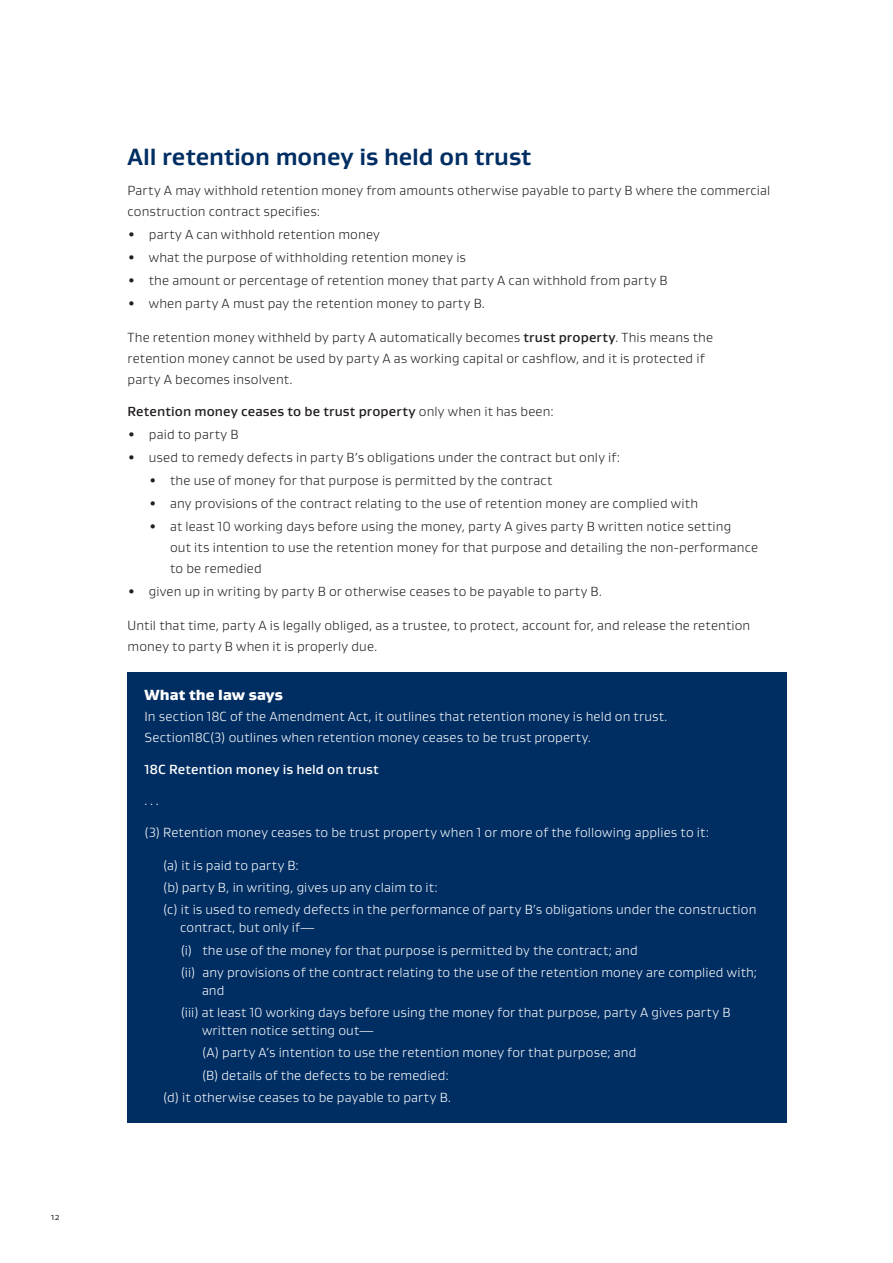
<style>
.page{position:relative;width:893px;height:1263px;background:#fff}
.page>*{position:absolute;margin:0;border:0;box-sizing:border-box;transform-origin:0 0}
._2_Header{font:700 24px "Gustan";letter-spacing:-.005em;color:#002e63}
._3_Subheader{font:900 15px "Gustan";letter-spacing:.005em;color:#fff}
._6_Body_Bullets{font:300 13.5px/21px "Gustan";letter-spacing:.01em;color:#231f20}
._5_Body{font:300 13.5px/21px "Gustan";letter-spacing:.01em;color:#231f20}
.indent_2{font:300 13.5px/18px "Gustan";letter-spacing:.01em;color:#fff}
._5_Body-2{font:300 13.5px/21px "Gustan";letter-spacing:.01em;color:#fff}
.indent_1{font:300 13.5px/18px "Gustan";letter-spacing:.01em;color:#fff}
._6_Body_Bullets_Last{font:300 13.5px "Gustan";letter-spacing:.01em;color:#231f20}
._5_Body-3{font:500 13.5px "Gustan";letter-spacing:.01em;color:#231f20}
._5_Body-4{font:500 13.5px "Gustan";letter-spacing:.005em;color:#fff}
.t1{font:9px "Gustan";color:#231f20}
.s1{font-weight:700}
.s2{font-weight:500}
.s3{font-weight:300}
</style>
<div class="page">
<div style="left:128px;top:673px;width:659px;height:450px;background:#002e63"></div>
<p class="t1" style="left:51px;top:1210px;width:10px">12</p>
<h2 class="_2_Header" style="left:128px;top:141px;width:405px">All retention money is held on trust</h2>
<p class="_5_Body" style="left:128px;top:179px;width:644px">Party A may withhold retention money from amounts otherwise payable to party B where the commercial construction contract specifies:</p>
<p class="_6_Body_Bullets" style="left:128px;top:223px;width:254px"><span class="s1">•</span> party A can withhold retention money</p>
<p class="_6_Body_Bullets" style="left:128px;top:246px;width:340px"><span class="s1">•</span> what the purpose of withholding retention money is</p>
<p class="_6_Body_Bullets" style="left:128px;top:270px;width:542px"><span class="s1">•</span> the amount or percentage of retention money that party A can withhold from party B</p>
<p class="_6_Body_Bullets_Last" style="left:128px;top:295px;width:359px"><span class="s1">•</span> when party A must pay the retention money to party B.</p>
<p class="_5_Body" style="left:128px;top:326px;width:587px">The retention money withheld by party A automatically becomes <span class="s2">trust property</span>. This means the retention money cannot be used by party A as working capital or cashflow, and it is protected if party A becomes insolvent.</p>
<p class="_5_Body-3" style="left:128px;top:402px;width:428px">Retention money ceases to be trust property <span class="s3">only when it has been:</span></p>
<p class="_6_Body_Bullets" style="left:128px;top:423px;width:112px"><span class="s1">•</span> paid to party B</p>
<p class="_6_Body_Bullets" style="left:128px;top:446px;width:494px"><span class="s1">•</span> used to remedy defects in party B’s obligations under the contract but only if:</p>
<p class="_6_Body_Bullets" style="left:149px;top:469px;width:405px"><span class="s1">•</span> the use of money for that purpose is permitted by the contract</p>
<p class="_6_Body_Bullets" style="left:149px;top:493px;width:551px"><span class="s1">•</span> any provisions of the contract relating to the use of retention money are complied with</p>
<p class="_6_Body_Bullets" style="left:170px;top:516px;width:589px;text-indent:-21px"><span class="s1">•</span> at least 10 working days before using the money, party A gives party B written notice setting<br>out its intention to use the retention money for that purpose and detailing the non-performance to be remedied</p>
<p class="_6_Body_Bullets_Last" style="left:128px;top:583px;width:476px"><span class="s1">•</span> given up in writing by party B or otherwise ceases to be payable to party B.</p>
<p class="_5_Body" style="left:128px;top:615px;width:624px">Until that time, party A is legally obliged, as a trustee, to protect, account for, and release the retention money to party B when it is properly due.</p>
<h3 class="_3_Subheader" style="left:145px;top:685px;width:140px">What the law says</h3>
<p class="_5_Body-2" style="left:145px;top:705px;width:524px">In section 18C of the Amendment Act, it outlines that retention money is held on trust.<br>Section18C(3) outlines when retention money ceases to be trust property.</p>
<p class="_5_Body-4" style="left:145px;top:760px;width:236px">18C Retention money is held on trust</p>
<p class="_5_Body-2" style="left:145px;top:790px;width:16px">…</p>
<p class="_5_Body-2" style="left:145px;top:821px;width:566px">(3) Retention money ceases to be trust property when 1 or more of the following applies to it:</p>
<p class="indent_1" style="left:163px;top:856px;width:137px">(a) it is paid to party B:</p>
<p class="indent_1" style="left:163px;top:878px;width:276px">(b) party B, in writing, gives up any claim to it:</p>
<p class="indent_1" style="left:180px;top:900px;width:578px;text-indent:-17px">(c) it is used to remedy defects in the performance of party B’s obligations under the construction contract, but only if—</p>
<p class="indent_2" style="left:181px;top:940px;width:459px">(i) the use of the money for that purpose is permitted by the contract; and</p>
<p class="indent_2" style="left:202px;top:963px;width:557px;text-indent:-21px">(ii) any provisions of the contract relating to the use of the retention money are complied with; and</p>
<p class="indent_2" style="left:202px;top:1003px;width:530px;text-indent:-21px">(iii) at least 10 working days before using the money for that purpose, party A gives party B written notice setting out—</p>
<p class="indent_2" style="left:202px;top:1043px;width:436px">(A) party A’s intention to use the retention money for that purpose; and</p>
<p class="indent_2" style="left:202px;top:1065px;width:248px">(B) details of the defects to be remedied:</p>
<p class="indent_1" style="left:163px;top:1088px;width:289px">(d) it otherwise ceases to be payable to party B.</p>
</div>
